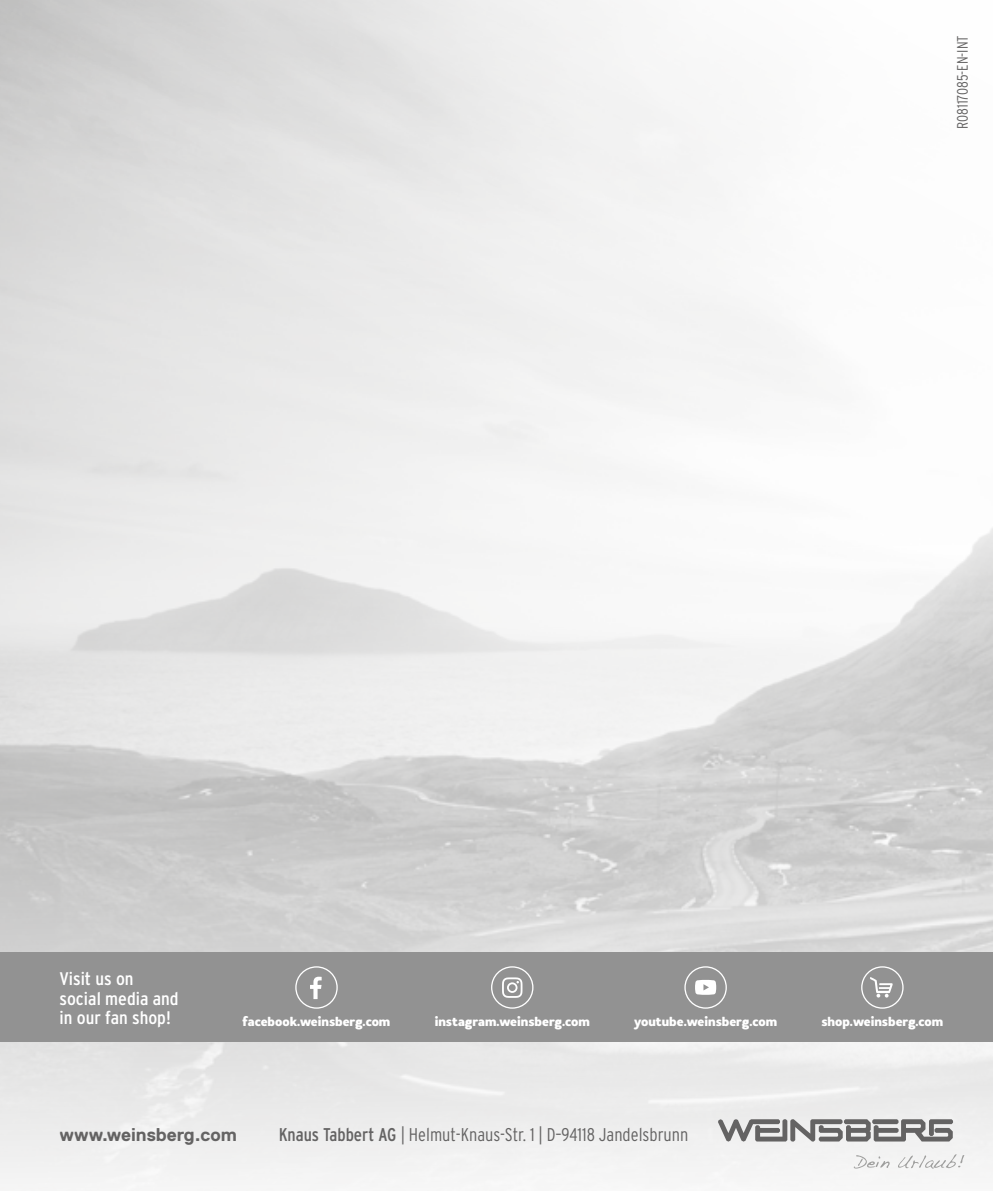
<style>
.page{position:relative;width:993px;height:1191px;background:#fff}
.page>*{position:absolute;margin:0;border:0;box-sizing:border-box;transform-origin:0 0}
.t1{font:700 18.55px "Replica Pro";color:#646363}
.t2{font:300 condensed 18.38px "Interstate";color:#646363}
.t3{font:condensed 18.2px/19.8px "Interstate";color:#fff;scale:1.07 1}
.t4{font:300 condensed 15.05px "Interstate";color:#646363}
.t5{font:700 12.25px "Merlo Neue";color:#fff}
.s1{font-weight:400}
</style>
<div class="page">
<img style="left:0;top:0;width:992px;height:1190px">
<svg style="left:717px;top:1119px;width:235px;height:22px"></svg>
<svg style="left:853px;top:1155px;width:36px;height:13px"></svg>
<svg style="left:897px;top:1154px;width:67px;height:14px"></svg>
<div style="left:0;top:952px;width:992px;height:90px;background:#929292"></div>
<div style="left:295px;top:966px;width:42px;height:42px;border:1px solid #fff;border-radius:50%"></div>
<svg style="left:310px;top:976px;width:11px;height:23px"></svg>
<div style="left:491px;top:966px;width:42px;height:42px;border:1px solid #fff;border-radius:50%"></div>
<svg style="left:502px;top:977px;width:20px;height:20px"></svg>
<div style="left:684px;top:966px;width:42px;height:42px;border:1px solid #fff;border-radius:50%"></div>
<svg style="left:695px;top:980px;width:21px;height:14px"></svg>
<div style="left:860px;top:966px;width:43px;height:42px;border:1px solid #fff;border-radius:50%"></div>
<svg style="left:870px;top:977px;width:22px;height:20px"></svg>
<p class="t4" style="left:953px;top:129px;width:95px;rotate:-90deg">R08117085-EN-INT</p>
<h3 class="t3" style="left:60px;top:968px;width:113px">Visit us on social media and in our fan shop!</h3>
<p class="t5" style="left:242px;top:1012px;width:149px">facebook.weinsberg.com</p>
<p class="t5" style="left:434px;top:1012px;width:156px">instagram.weinsberg.com</p>
<p class="t5" style="left:634px;top:1012px;width:144px">youtube.weinsberg.com</p>
<p class="t5" style="left:821px;top:1012px;width:123px">shop.weinsberg.com</p>
<h1 class="t1" style="left:60px;top:1124px;width:179px">www.weinsberg.com</h1>
<h2 class="t2" style="left:278px;top:1123px;width:411px"><span class="s1">Knaus Tabbert AG</span> | Helmut-Knaus-Str. 1 | D–94118 Jandelsbrunn</h2>
</div>
